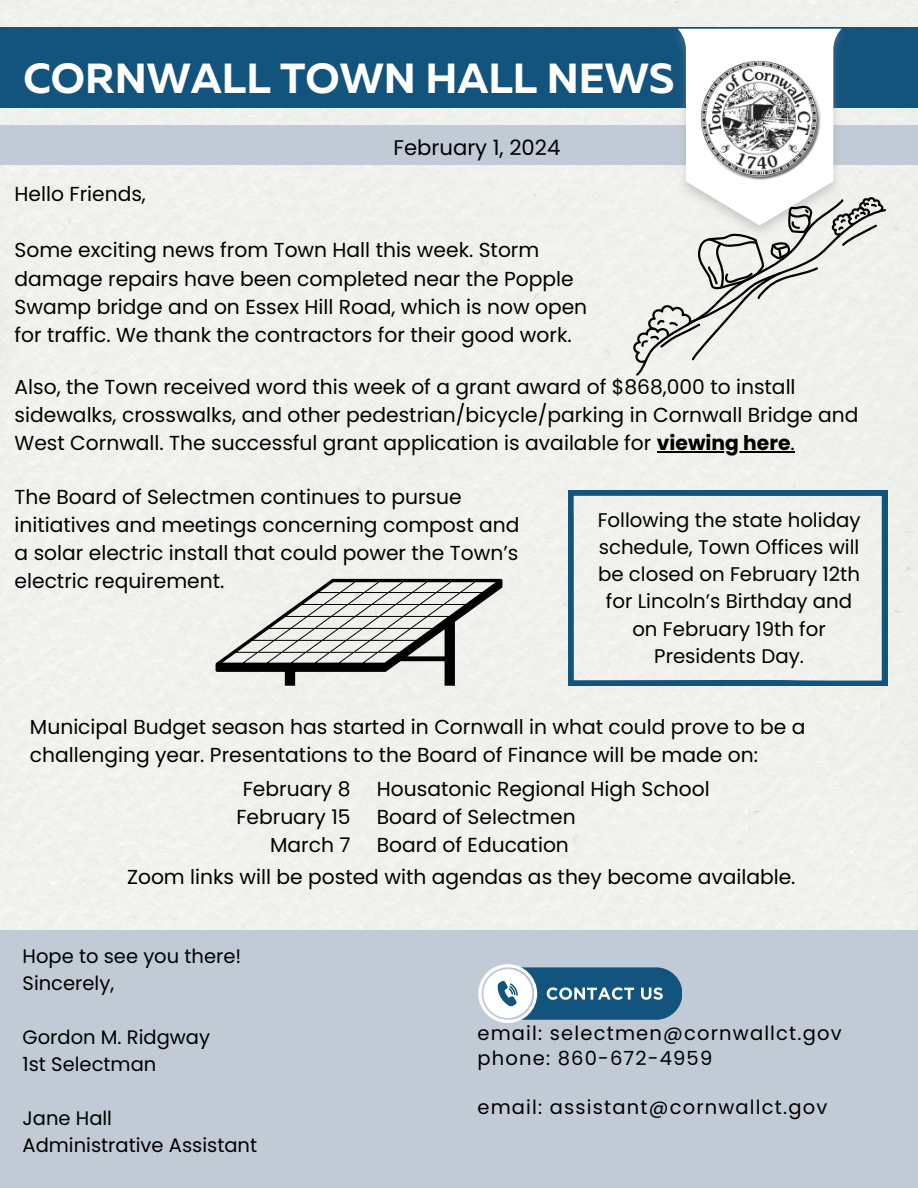
<style>
.page{position:relative;width:918px;height:1188px;background:#fff}
.page>*{position:absolute;margin:0;border:0;box-sizing:border-box;transform-origin:0 0}
.t1{font:700 42px "Muller";color:#fff}
.t2{font:21.15px "Poppins";color:#000}
.t3{font:20.25px/28.2px "Poppins";color:#000}
.t4{font:19.8px/27.3px "Poppins";color:#000;text-align:center}
.t5{font:19.5px "Poppins";color:#000}
.t6{font:19.5px "Poppins";letter-spacing:.06em;color:#000}
.s1{font-weight:700}
</style>
<div class="page">
<div style="left:0;top:0;width:918px;height:930px;background:#f0f1ec"></div>
<div style="left:0;top:27px;width:918px;height:80px;background:#13547e"></div>
<div style="left:0;top:125px;width:918px;height:40px;background:#c0cbd6"></div>
<img style="left:655px;top:12px;width:208px;height:17px">
<div style="left:0;top:930px;width:918px;height:258px;background:#c0cbd6"></div>
<svg style="left:478px;top:964px;width:204px;height:59px"></svg>
<svg style="left:568px;top:490px;width:319px;height:196px;background:#dbe2e2"></svg>
<svg style="left:633px;top:29px;width:253px;height:347px"></svg>
<svg style="left:216px;top:579px;width:286px;height:107px;background:#bcbdb9"></svg>
<hr style="left:657px;top:451px;width:133px;height:1px;background:#000">
<p class="t1" style="left:23px;top:61px;width:653px">CORNWALL TOWN HALL NEWS</p>
<p class="t2" style="left:393px;top:132px;width:168px">February 1, 2024</p>
<p class="t3" style="left:15px;top:180px;width:133px">Hello Friends,</p>
<p class="t3" style="left:15px;top:236px;width:574px">Some exciting news from Town Hall this week. Storm damage repairs have been completed near the Popple Swamp bridge and on Essex Hill Road, which is now open for traffic. We thank the contractors for their good work.</p>
<p class="t3" style="left:15px;top:373px;width:845px">Also, the Town received word this week of a grant award of $868,000 to install sidewalks, crosswalks, and other pedestrian/bicycle/parking in Cornwall Bridge and<br>West Cornwall. The successful grant application is available for <span class="s1">viewing here</span>.</p>
<p class="t3" style="left:15px;top:483px;width:506px">The Board of Selectmen continues to pursue initiatives and meetings concerning compost and a solar electric install that could power the Town’s electric requirement.</p>
<p class="t4" style="left:598px;top:506px;width:264px">Following the state holiday schedule, Town Offices will be closed on February 12th for Lincoln’s Birthday and on February 19th for<br>Presidents Day.</p>
<p class="t3" style="left:30px;top:713px;width:777px">Municipal Budget season has started in Cornwall in what could prove to be a challenging year. Presentations to the Board of Finance will be made on:</p>
<p class="t3" style="left:377px;top:775px;width:334px">Housatonic Regional High School</p>
<p class="t3" style="left:377px;top:803px;width:200px">Board of Selectmen</p>
<p class="t3" style="left:377px;top:831px;width:194px">Board of Education</p>
<p class="t3" style="left:127px;top:862px;width:670px">Zoom links will be posted with agendas as they become available.</p>
<p class="t3" style="left:243px;top:775px;width:109px">February 8</p>
<p class="t3" style="left:236px;top:803px;width:116px">February 15</p>
<p class="t3" style="left:270px;top:831px;width:82px">March 7</p>
<p class="t5" style="left:23px;top:942px;width:220px">Hope to see you there!</p>
<h1 class="t5" style="left:23px;top:969px;width:93px">Sincerely,</h1>
<p class="t5" style="left:23px;top:1023px;width:189px">Gordon M. Ridgway</p>
<p class="t5" style="left:23px;top:1050px;width:135px">1st Selectman</p>
<p class="t5" style="left:23px;top:1104px;width:91px">Jane Hall</p>
<p class="t5" style="left:23px;top:1131px;width:236px">Administrative Assistant</p>
<p class="t6" style="left:477px;top:1020px;width:366px">email: selectmen@cornwallct.gov</p>
<p class="t6" style="left:477px;top:1044px;width:236px">phone: 860-672-4959</p>
<p class="t6" style="left:477px;top:1094px;width:351px">email: assistant@cornwallct.gov</p>
</div>
